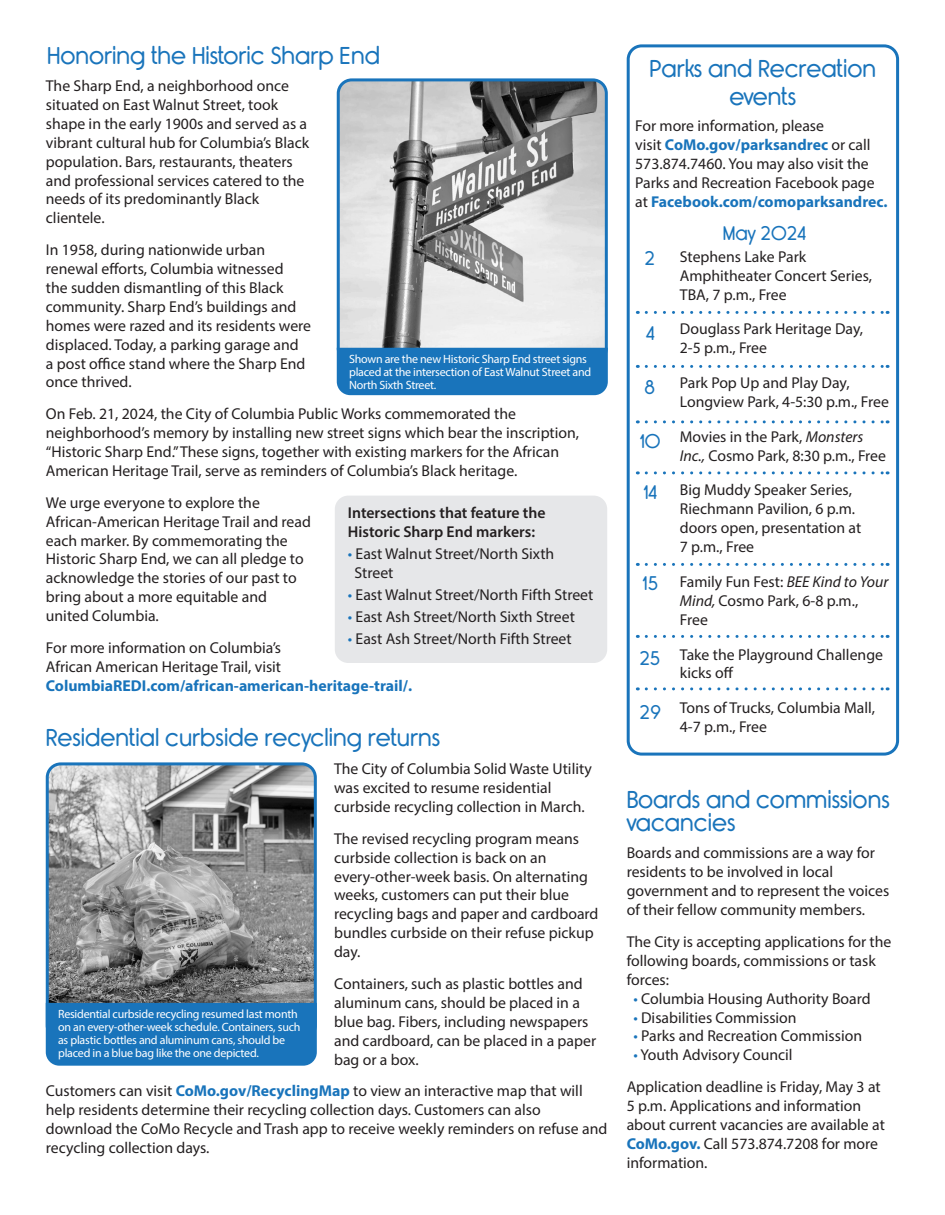
<style>
.page{position:relative;width:945px;height:1215px;background:#fff}
.page>*{position:absolute;margin:0;border:0;box-sizing:border-box;transform-origin:0 0}
.t1{font:24px/28.8px "Rimouski Rg";color:#1974bb;text-align:center}
.t2{font:19.5px "Rimouski Rg";color:#1974bb}
.t3{font:15.75px/18.9px "Myriad Pro";color:#231f20}
.t4{font:600 15.75px/18.9px "Myriad Pro";color:#231f20}
.t5{font:700 15.75px "Myriad Pro";color:#1974bb}
.t6{font:12px/13.2px "Myriad Pro";letter-spacing:-.02em;color:#fff}
.s1{color:#1974bb}
.s2{font-weight:700;color:#1974bb}
.s3{font-style:italic}
</style>
<div class="page">
<div style="left:627px;top:44px;width:272px;height:712px;border:3px solid #1974bb;border-radius:14px"></div>
<svg style="left:646px;top:311px;width:242px;height:3px"></svg>
<svg style="left:646px;top:365px;width:242px;height:3px"></svg>
<svg style="left:646px;top:420px;width:242px;height:3px"></svg>
<svg style="left:646px;top:471px;width:242px;height:3px"></svg>
<svg style="left:646px;top:563px;width:242px;height:3px"></svg>
<svg style="left:646px;top:635px;width:242px;height:3px"></svg>
<svg style="left:646px;top:687px;width:242px;height:3px"></svg>
<img style="left:341px;top:82px;width:263px;height:266px">
<div style="left:337px;top:78px;width:271px;height:285px;border:3px solid #1974bb;border-radius:14px"></div>
<div style="left:337px;top:348px;width:271px;height:47px;background:#1974bb"></div>
<div style="left:335px;top:496px;width:272px;height:167px;background:#e6e7e9;border-radius:14px"></div>
<img style="left:50px;top:766px;width:263px;height:237px">
<div style="left:46px;top:762px;width:271px;height:278px;border:3px solid #1974bb;border-radius:14px"></div>
<div style="left:46px;top:1003px;width:271px;height:63px;background:#1974bb"></div>
<p class="t1" style="left:47px;top:41px;width:334px">Honoring the Historic Sharp End</p>
<p class="t3" style="left:46px;top:76px;width:245px">The Sharp End, a neighborhood once</p>
<p class="t3" style="left:46px;top:95px;width:265px">situated on East Walnut Street, took shape in the early 1900s and served as a vibrant cultural hub for Columbia’s Black population. Bars, restaurants, theaters and professional services catered to the needs of its predominantly Black</p>
<p class="t3" style="left:46px;top:208px;width:60px">clientele.</p>
<p class="t3" style="left:46px;top:240px;width:221px">In 1958, during nationwide urban</p>
<p class="t3" style="left:46px;top:259px;width:267px">renewal efforts, Columbia witnessed<br>the sudden dismantling of this Black community. Sharp End’s buildings and homes were razed and its residents were displaced. Today, a parking garage and<br>a post office stand where the Sharp End once thrived.</p>
<p class="t3" style="left:46px;top:404px;width:472px">On Feb. 21, 2024, the City of Columbia Public Works commemorated the</p>
<p class="t3" style="left:46px;top:423px;width:535px">neighborhood’s memory by installing new street signs which bear the inscription, “Historic Sharp End.” These signs, together with existing markers for the African</p>
<p class="t3" style="left:46px;top:461px;width:473px">American Heritage Trail, serve as reminders of Columbia’s Black heritage.</p>
<p class="t3" style="left:46px;top:493px;width:216px">We urge everyone to explore the</p>
<p class="t3" style="left:46px;top:512px;width:267px">African-American Heritage Trail and read each marker. By commemorating the</p>
<p class="t3" style="left:46px;top:549px;width:259px">Historic Sharp End, we can all pledge to</p>
<p class="t3" style="left:46px;top:568px;width:252px">acknowledge the stories of our past to bring about a more equitable and</p>
<p class="t3" style="left:46px;top:606px;width:114px">united Columbia.</p>
<p class="t3" style="left:46px;top:638px;width:237px">For more information on Columbia’s<br>African American Heritage Trail, visit</p>
<p class="t5" style="left:46px;top:675px;width:368px">ColumbiaREDI.com/african-american-heritage-trail/.</p>
<p class="t6" style="left:349px;top:352px;width:244px">Shown are the new Historic Sharp End street signs placed at the intersection of East Walnut Street and<br>North Sixth Street.</p>
<p class="t4" style="left:348px;top:503px;width:199px">Intersections that feature the<br>Historic Sharp End markers:</p>
<p class="t3" style="left:355px;top:544px;width:201px;text-indent:-7px"><span class="s1">•</span> East Walnut Street/North Sixth<br>Street</p>
<p class="t3" style="left:348px;top:585px;width:247px"><span class="s1">•</span> East Walnut Street/North Fifth Street</p>
<p class="t3" style="left:348px;top:607px;width:229px"><span class="s1">•</span> East Ash Street/North Sixth Street</p>
<p class="t3" style="left:348px;top:629px;width:225px"><span class="s1">•</span> East Ash Street/North Fifth Street</p>
<p class="t1" style="left:46px;top:724px;width:396px">Residential curbside recycling returns</p>
<p class="t3" style="left:334px;top:759px;width:259px">The City of Columbia Solid Waste Utility was excited to resume residential</p>
<p class="t3" style="left:334px;top:797px;width:252px">curbside recycling collection in March.</p>
<p class="t3" style="left:334px;top:829px;width:247px">The revised recycling program means curbside collection is back on an</p>
<p class="t3" style="left:334px;top:867px;width:266px">every-other-week basis. On alternating weeks, customers can put their blue recycling bags and paper and cardboard bundles curbside on their refuse pickup day.</p>
<p class="t3" style="left:334px;top:974px;width:264px">Containers, such as plastic bottles and aluminum cans, should be placed in a blue bag. Fibers, including newspapers and cardboard, can be placed in a paper bag or a box.</p>
<p class="t3" style="left:46px;top:1081px;width:538px">Customers can visit <span class="s2">CoMo.gov/RecyclingMap</span> to view an interactive map that will help residents determine their recycling collection days. Customers can also</p>
<p class="t3" style="left:46px;top:1119px;width:563px">download the CoMo Recycle and Trash app to receive weekly reminders on refuse and recycling collection days.</p>
<p class="t6" style="left:58px;top:1007px;width:241px">Residential curbside recycling resumed last month</p>
<p class="t6" style="left:58px;top:1020px;width:244px">on an every-other-week schedule. Containers, such</p>
<p class="t6" style="left:58px;top:1033px;width:229px">as plastic bottles and aluminum cans, should be</p>
<p class="t6" style="left:58px;top:1047px;width:202px">placed in a blue bag like the one depicted.</p>
<p class="t1" style="left:650px;top:54px;width:228px">Parks and Recreation events</p>
<p class="t3" style="left:635px;top:116px;width:190px">For more information, please</p>
<p class="t3" style="left:635px;top:135px;width:254px">visit <span class="s2">CoMo.gov/parksandrec</span> or call 573.874.7460. You may also visit the Parks and Recreation Facebook page at <span class="s2">Facebook.com/comoparksandrec.</span></p>
<p class="t2" style="left:644px;top:247px;width:12px">2</p>
<p class="t2" style="left:646px;top:322px;width:10px">4</p>
<p class="t2" style="left:644px;top:376px;width:13px">8</p>
<p class="t2" style="left:640px;top:430px;width:22px">10</p>
<p class="t2" style="left:644px;top:481px;width:14px">14</p>
<p class="t2" style="left:643px;top:573px;width:16px">15</p>
<p class="t2" style="left:639px;top:648px;width:22px">25</p>
<p class="t2" style="left:639px;top:702px;width:23px">29</p>
<p class="t2" style="left:723px;top:222px;width:84px">May 2024</p>
<p class="t3" style="left:680px;top:247px;width:128px">Stephens Lake Park</p>
<p class="t3" style="left:680px;top:266px;width:194px">Amphitheater Concert Series,<br>TBA, 7 p.m., Free</p>
<p class="t3" style="left:680px;top:319px;width:185px">Douglass Park Heritage Day,</p>
<p class="t3" style="left:680px;top:338px;width:89px">2-5 p.m., Free</p>
<p class="t3" style="left:680px;top:373px;width:211px">Park Pop Up and Play Day,<br>Longview Park, 4-5:30 p.m., Free</p>
<p class="t3" style="left:680px;top:427px;width:208px">Movies in the Park, <span class="s3">Monsters<br>Inc.,</span> Cosmo Park, 8:30 p.m., Free</p>
<p class="t3" style="left:680px;top:480px;width:183px">Big Muddy Speaker Series,<br>Riechmann Pavilion, 6 p.m. doors open, presentation at</p>
<p class="t3" style="left:680px;top:537px;width:76px">7 p.m., Free</p>
<p class="t3" style="left:680px;top:572px;width:210px">Family Fun Fest: <span class="s3">BEE Kind to Your<br>Mind,</span> Cosmo Park, 6-8 p.m.,</p>
<p class="t3" style="left:680px;top:610px;width:30px">Free</p>
<p class="t3" style="left:680px;top:645px;width:205px">Take the Playground Challenge kicks off</p>
<p class="t3" style="left:680px;top:698px;width:197px">Tons of Trucks, Columbia Mall,<br>4-7 p.m., Free</p>
<p class="t1" style="left:627px;top:789px;width:265px;line-height:22.8px;text-align:left">Boards and commissions vacancies</p>
<p class="t3" style="left:627px;top:844px;width:250px">Boards and commissions are a way for residents to be involved in local</p>
<p class="t3" style="left:627px;top:881px;width:264px">government and to represent the voices of their fellow community members.</p>
<p class="t3" style="left:627px;top:932px;width:266px">The City is accepting applications for the following boards, commissions or task forces:</p>
<p class="t3" style="left:633px;top:989px;width:239px"><span class="s1">•</span> Columbia Housing Authority Board</p>
<p class="t3" style="left:633px;top:1008px;width:165px"><span class="s1">•</span> Disabilities Commission</p>
<p class="t3" style="left:633px;top:1027px;width:230px"><span class="s1">•</span> Parks and Recreation Commission</p>
<p class="t3" style="left:633px;top:1045px;width:161px"><span class="s1">•</span> Youth Advisory Council</p>
<p class="t3" style="left:627px;top:1077px;width:256px">Application deadline is Friday, May 3 at</p>
<p class="t3" style="left:627px;top:1096px;width:260px">5 p.m. Applications and information about current vacancies are available at<br><span class="s2">CoMo.gov.</span> Call 573.874.7208 for more information.</p>
</div>
